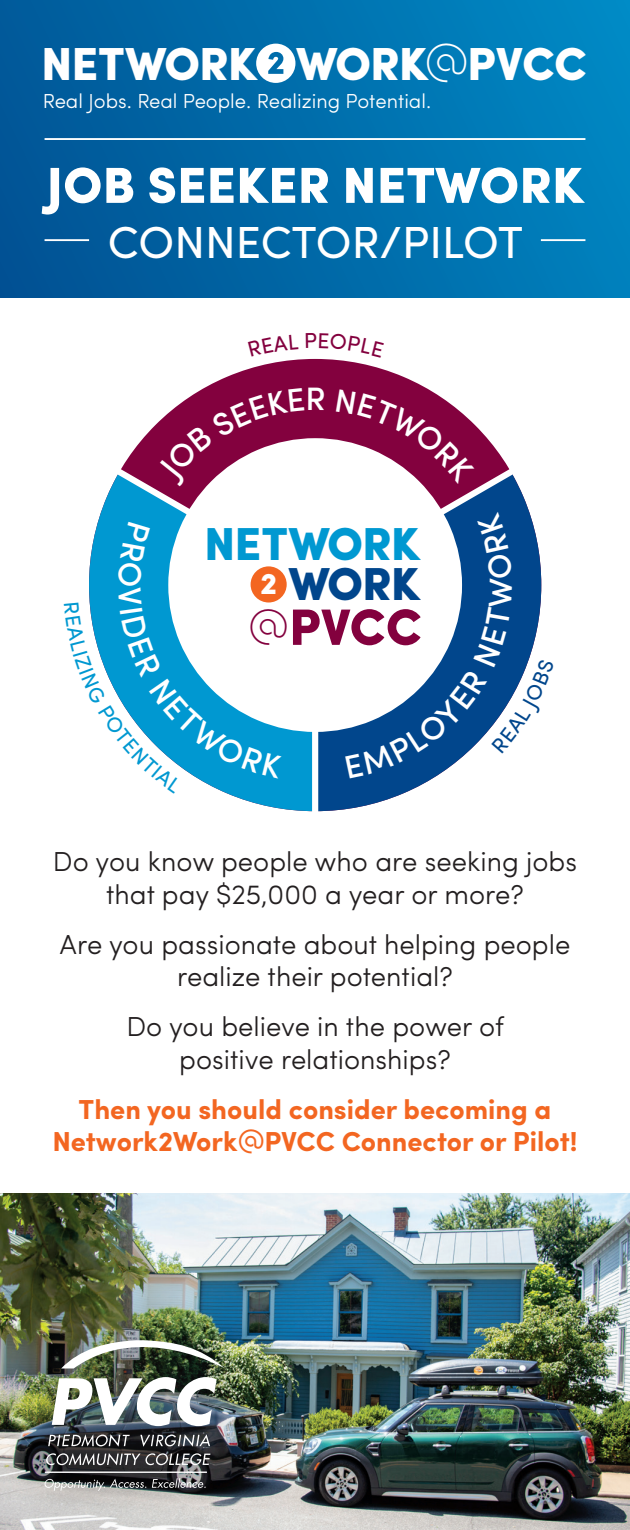
<style>
.page{position:relative;width:630px;height:1530px;background:#fff}
.page>*{position:absolute;margin:0;border:0;box-sizing:border-box;transform-origin:0 0}
.t1{font:900 51.25px "Sofia Pro";color:#83013e}
.t2{font:900 50.75px "Sofia Pro";color:#fff}
.t3{font:900 46.5px "Sofia Pro";letter-spacing:-.025em;color:#fff}
.t4{font:900 46.25px/40.5px "Sofia Pro";letter-spacing:-.025em;color:#0098d1;text-align:right}
.t5{font:45px "Sofia Pro";color:#fff}
.t6{font:500 32.5px "Sofia Pro";color:#fff}
.t7{font:300 27.5px/32.5px "Sofia Pro";color:#231f20;text-align:center}
.t8{font:700 27.5px/32.5px "Sofia Pro";color:#f36621;text-align:center}
.t9{font:300 20.25px "Sofia Pro";color:#fff}
.s1{font-weight:200;font-size:43.5px}
.s2{font-size:30.25px;color:#fff}
.s3{color:#01468c}
.s4{font-weight:200;font-size:40px}
.s5{font-weight:400}
</style>
<div class="page">
<img style="left:0;top:1193px;width:630px;height:337px">
<div style="left:0;top:0;width:630px;height:298px;background:linear-gradient(to right,#005495,#0085c1)"></div>
<hr style="left:45px;top:138px;width:540px;height:2px;background:#fff">
<hr style="left:45px;top:239px;width:44px;height:2px;background:#fff">
<hr style="left:541px;top:239px;width:44px;height:2px;background:#fff">
<svg style="left:256px;top:44px;width:39px;height:39px"></svg>
<svg style="left:127px;top:359px;width:376px;height:100px"></svg>
<svg style="left:103px;top:459px;width:423px;height:353px"></svg>
<svg style="left:168px;top:438px;width:294px;height:294px"></svg>
<svg style="left:251px;top:566px;width:36px;height:37px"></svg>
<div style="left:5px;top:1296px;width:255px;height:234px;background:#231f20;opacity:.75"></div>
<img style="left:61px;top:1340px;width:164px;height:29px">
<svg style="left:48px;top:1434px;width:82px;height:13px"></svg>
<svg style="left:140px;top:1434px;width:70px;height:13px"></svg>
<svg style="left:46px;top:1453px;width:164px;height:12px;background:#656566"></svg>
<hr style="left:45px;top:1472px;width:162px;height:1px;background:#fff">
<svg style="left:45px;top:1479px;width:101px;height:12px"></svg>
<svg style="left:152px;top:1478px;width:54px;height:10px"></svg>
<img style="left:52px;top:1377px;width:165px;height:49px">
<svg style="left:156px;top:388px;width:149px;height:99px"></svg>
<svg style="left:336px;top:389px;width:140px;height:95px"></svg>
<svg style="left:89px;top:522px;width:194px;height:272px"></svg>
<svg style="left:345px;top:511px;width:197px;height:268px"></svg>
<p class="t3" style="left:41px;top:27px;width:548px">NETWORK WORK<span class="s1">@</span>PVCC</p>
<p class="t9" style="left:43px;top:86px;width:390px">Real Jobs. Real People. Realizing Potential.</p>
<p class="t2" style="left:47px;top:145px;width:539px">JOB SEEKER NETWORK</p>
<p class="t5" style="left:108px;top:209px;width:417px">CONNECTOR/PILOT</p>
<p class="t6" style="left:306px;top:375px;width:22px">R</p>
<p class="t4" style="left:204px;top:520px;width:217px">NETWORK<br><span class="s2">2</span> <span class="s3">WORK</span></p>
<p class="t1" style="left:248px;top:587px;width:175px"><span class="s4">@</span>PVCC</p>
<p class="t7" style="left:53px;top:843px;width:526px">Do you know people who are seeking jobs that pay $25,000 a year or more?</p>
<p class="t7" style="left:60px;top:926px;width:512px">Are you passionate about helping people realize their potential?</p>
<p class="t7" style="left:126px;top:1008px;width:379px">Do you believe in the power of positive relationships?</p>
<p class="t8" style="left:52px;top:1091px;width:527px">Then you should consider becoming a<br>Network2Work<span class="s5">@</span>PVCC Connector or Pilot!</p>
</div>
